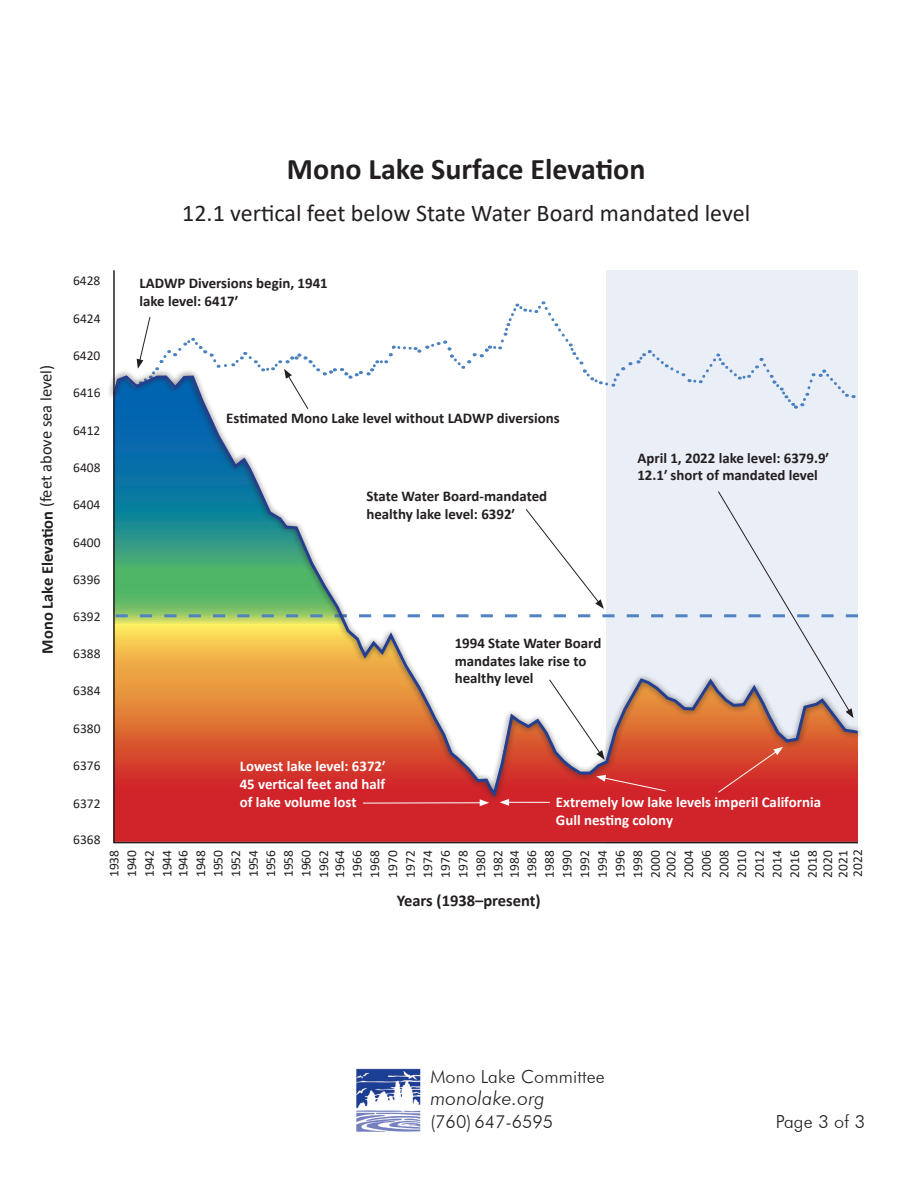
<style>
.page{position:relative;width:918px;height:1188px;background:#fff}
.page>*{position:absolute;margin:0;border:0;box-sizing:border-box;transform-origin:0 0}
.t1{font:700 30px "Calibri";color:#231f20}
.t2{font:24px "Calibri";color:#231f20}
.t3{font:italic 300 19.5px "Futura BT";letter-spacing:.01em;color:#231f20}
.t4{font:300 18px "Futura BT";letter-spacing:.01em;color:#231f20}
.t5{font:16.5px "Calibri";color:#231f20}
.t6{font:700 16.5px "Calibri";color:#231f20}
.t7{font:700 14.85px/17.9px "Calibri";color:#231f20}
.t8{font:700 14.85px/17.9px "Calibri";color:#fff}
.t9{font:13.5px "Calibri";color:#231f20}
.s1{font-weight:700}
</style>
<div class="page">
<img style="left:356px;top:1068px;width:65px;height:64px">
<div style="left:606px;top:270px;width:252px;height:573px;background:#eaeef7"></div>
<div style="left:115px;top:803px;width:743px;height:39px;background:#d1232a"></div>
<svg style="left:480px;top:803px;width:9px;height:3px"></svg>
<svg style="left:500px;top:803px;width:9px;height:3px"></svg>
<svg style="left:137px;top:301px;width:629px;height:68px"></svg>
<div style="left:107px;top:369px;width:757px;height:434px;background:#231f20;opacity:.75"></div>
<svg style="left:111px;top:374px;width:749px;height:427px"></svg>
<hr style="left:113px;top:270px;width:2px;height:573px;background:#231f20">
<hr style="left:113px;top:842px;width:745px;height:1px;background:#231f20">
<p class="t1" style="left:287px;top:147px;width:360px">Mono Lake Surface Elevation</p>
<p class="t2" style="left:182px;top:196px;width:569px">12.1 vertical feet below State Water Board mandated level</p>
<p class="t5" style="left:34px;top:654px;width:290px;rotate:-90deg"><span class="s1">Mono Lake Elevation</span> (feet above sea level)</p>
<p class="t9" style="left:73px;top:272px;width:29px">6428</p>
<p class="t9" style="left:73px;top:309px;width:29px">6424</p>
<p class="t9" style="left:73px;top:346px;width:29px">6420</p>
<p class="t9" style="left:73px;top:384px;width:29px">6416</p>
<p class="t9" style="left:73px;top:421px;width:29px">6412</p>
<p class="t9" style="left:73px;top:458px;width:29px">6408</p>
<p class="t9" style="left:73px;top:495px;width:29px">6404</p>
<p class="t9" style="left:73px;top:533px;width:29px">6400</p>
<p class="t9" style="left:73px;top:570px;width:29px">6396</p>
<p class="t9" style="left:73px;top:607px;width:29px">6392</p>
<p class="t9" style="left:73px;top:644px;width:29px">6388</p>
<p class="t9" style="left:73px;top:681px;width:29px">6384</p>
<p class="t9" style="left:73px;top:719px;width:29px">6380</p>
<p class="t9" style="left:73px;top:757px;width:29px">6376</p>
<p class="t9" style="left:73px;top:794px;width:29px">6372</p>
<p class="t9" style="left:73px;top:830px;width:29px">6368</p>
<p class="t7" style="left:139px;top:274px;width:190px">LADWP Diversions begin, 1941</p>
<p class="t7" style="left:139px;top:292px;width:100px">lake level: 6417ʹ</p>
<p class="t7" style="left:226px;top:409px;width:335px">Estimated Mono Lake level without LADWP diversions</p>
<p class="t7" style="left:366px;top:487px;width:182px">State Water Board-mandated healthy lake level: 6392ʹ</p>
<p class="t7" style="left:637px;top:448px;width:193px">April 1, 2022 lake level: 6379.9ʹ</p>
<p class="t7" style="left:637px;top:466px;width:182px">12.1ʹ short of mandated level</p>
<p class="t7" style="left:455px;top:634px;width:148px">1994 State Water Board mandates lake rise to healthy level</p>
<p class="t8" style="left:240px;top:757px;width:147px">Lowest lake level: 6372ʹ</p>
<p class="t8" style="left:240px;top:775px;width:147px">45 vertical feet and half of lake volume lost</p>
<p class="t8" style="left:556px;top:793px;width:267px">Extremely low lake levels imperil California<br>Gull nesting colony</p>
<p class="t9" style="left:105px;top:877px;width:29px;rotate:-90deg">1938</p>
<p class="t9" style="left:122px;top:877px;width:29px;rotate:-90deg">1940</p>
<p class="t9" style="left:140px;top:877px;width:29px;rotate:-90deg">1942</p>
<p class="t9" style="left:158px;top:877px;width:29px;rotate:-90deg">1944</p>
<p class="t9" style="left:174px;top:877px;width:29px;rotate:-90deg">1946</p>
<p class="t9" style="left:191px;top:877px;width:29px;rotate:-90deg">1948</p>
<p class="t9" style="left:209px;top:877px;width:29px;rotate:-90deg">1950</p>
<p class="t9" style="left:226px;top:877px;width:29px;rotate:-90deg">1952</p>
<p class="t9" style="left:244px;top:877px;width:29px;rotate:-90deg">1954</p>
<p class="t9" style="left:261px;top:877px;width:29px;rotate:-90deg">1956</p>
<p class="t9" style="left:279px;top:877px;width:29px;rotate:-90deg">1958</p>
<p class="t9" style="left:297px;top:877px;width:29px;rotate:-90deg">1960</p>
<p class="t9" style="left:314px;top:878px;width:29px;rotate:-90deg">1962</p>
<p class="t9" style="left:330px;top:878px;width:29px;rotate:-90deg">1964</p>
<p class="t9" style="left:348px;top:878px;width:29px;rotate:-90deg">1966</p>
<p class="t9" style="left:365px;top:878px;width:29px;rotate:-90deg">1968</p>
<p class="t9" style="left:383px;top:878px;width:29px;rotate:-90deg">1970</p>
<p class="t9" style="left:401px;top:878px;width:29px;rotate:-90deg">1972</p>
<p class="t9" style="left:418px;top:878px;width:29px;rotate:-90deg">1974</p>
<p class="t9" style="left:436px;top:878px;width:29px;rotate:-90deg">1976</p>
<p class="t9" style="left:454px;top:878px;width:29px;rotate:-90deg">1978</p>
<p class="t9" style="left:471px;top:878px;width:29px;rotate:-90deg">1980</p>
<p class="t9" style="left:489px;top:878px;width:29px;rotate:-90deg">1982</p>
<p class="t9" style="left:505px;top:878px;width:29px;rotate:-90deg">1984</p>
<p class="t9" style="left:818px;top:878px;width:29px;rotate:-90deg">2020</p>
<p class="t9" style="left:834px;top:878px;width:29px;rotate:-90deg">2021</p>
<p class="t9" style="left:848px;top:877px;width:29px;rotate:-90deg">2022</p>
<p class="t9" style="left:522px;top:878px;width:29px;rotate:-90deg">1986</p>
<p class="t9" style="left:540px;top:878px;width:29px;rotate:-90deg">1988</p>
<p class="t9" style="left:558px;top:878px;width:29px;rotate:-90deg">1990</p>
<p class="t9" style="left:575px;top:878px;width:29px;rotate:-90deg">1992</p>
<p class="t9" style="left:593px;top:878px;width:29px;rotate:-90deg">1994</p>
<p class="t9" style="left:611px;top:878px;width:29px;rotate:-90deg">1996</p>
<p class="t9" style="left:628px;top:878px;width:29px;rotate:-90deg">1998</p>
<p class="t9" style="left:646px;top:878px;width:29px;rotate:-90deg">2000</p>
<p class="t9" style="left:662px;top:878px;width:29px;rotate:-90deg">2002</p>
<p class="t9" style="left:679px;top:878px;width:29px;rotate:-90deg">2004</p>
<p class="t9" style="left:697px;top:878px;width:29px;rotate:-90deg">2006</p>
<p class="t9" style="left:715px;top:878px;width:29px;rotate:-90deg">2008</p>
<p class="t9" style="left:732px;top:878px;width:29px;rotate:-90deg">2010</p>
<p class="t9" style="left:750px;top:878px;width:29px;rotate:-90deg">2012</p>
<p class="t9" style="left:768px;top:878px;width:29px;rotate:-90deg">2014</p>
<p class="t9" style="left:785px;top:878px;width:29px;rotate:-90deg">2016</p>
<p class="t9" style="left:803px;top:878px;width:29px;rotate:-90deg">2018</p>
<p class="t6" style="left:397px;top:889px;width:145px">Years (1938–present)</p>
<p class="t4" style="left:430px;top:1066px;width:176px">Mono Lake Committee</p>
<p class="t3" style="left:430px;top:1086px;width:116px">monolake.org</p>
<p class="t4" style="left:430px;top:1111px;width:124px">(760) 647-6595</p>
<p class="t4" style="left:776px;top:1111px;width:91px">Page 3 of 3</p>
</div>
